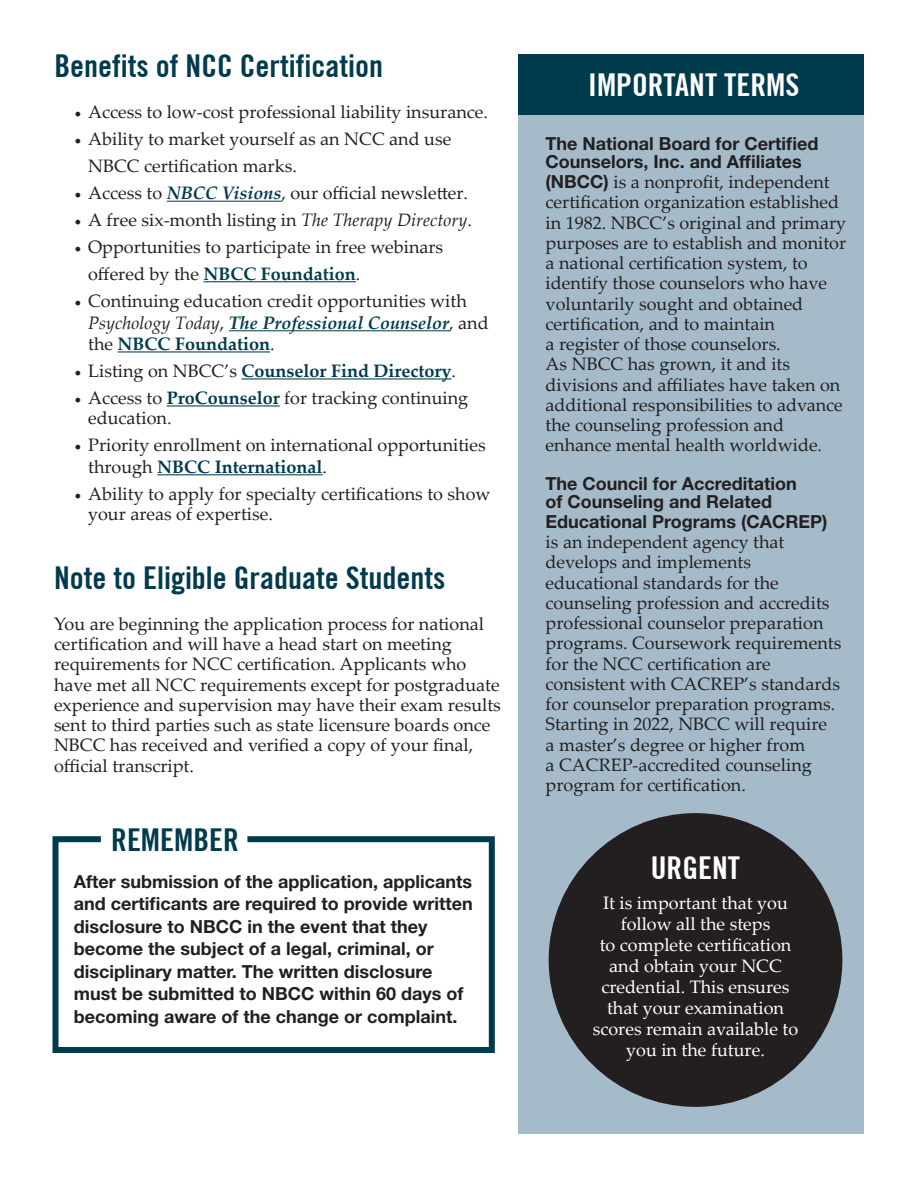
<style>
.page{position:relative;width:918px;height:1188px;background:#fff}
.page>*{position:absolute;margin:0;border:0;box-sizing:border-box;transform-origin:0 0}
.t1{font:700 condensed 31.5px "Trade Gothic No.20";color:#003b4d}
.t2{font:700 condensed 31.5px "Trade Gothic No.20";color:#fff}
.t3{font:18px/20.2px "Palatino Linotype";color:#231f20}
.t4{font:700 18px/22.5px "Helvetica Neue LT Std";color:#231f20}
.t5{font:18px/21px "Palatino Linotype";color:#fff;text-align:center}
.t6{font:700 18px "Palatino Linotype";color:#003b4d}
.s1{font-family:"Minion Pro"}
.s2{font-weight:700;font-style:italic;color:#003b4d}
.s3{font-style:italic}
.s4{font-weight:700;color:#003b4d}
.s5{font-family:"Minion Pro";font-weight:400;color:#231f20}
.s6{font-weight:400;color:#231f20}
.s7{font-family:"Helvetica Neue LT Std";font-weight:700}
</style>
<div class="page">
<hr style="left:167px;top:201px;width:114px;height:1px;background:#003b4d">
<hr style="left:203px;top:281px;width:153px;height:1px;background:#003b4d">
<hr style="left:229px;top:330px;width:220px;height:1px;background:#003b4d">
<hr style="left:118px;top:351px;width:152px;height:1px;background:#003b4d">
<hr style="left:242px;top:378px;width:210px;height:1px;background:#003b4d">
<hr style="left:167px;top:405px;width:113px;height:1px;background:#003b4d">
<hr style="left:157px;top:474px;width:166px;height:1px;background:#003b4d">
<div style="left:519px;top:54px;width:345px;height:62px;background:#003b4d"></div>
<div style="left:519px;top:116px;width:345px;height:1018px;background:#a5bbc9"></div>
<div style="left:549px;top:813px;width:293px;height:294px;background:#231f20;border-radius:50%"></div>
<svg style="left:52px;top:836px;width:443px;height:217px"></svg>
<p class="t1" style="left:54px;top:46px;width:330px">Benefits of NCC Certification</p>
<p class="t3" style="left:75px;top:101px;width:415px"><span class="s1">•</span> Access to low-cost professional liability insurance.</p>
<p class="t3" style="left:88px;top:125px;width:365px;line-height:27px;text-indent:-14px"><span class="s1">•</span> Ability to market yourself as an NCC and use<br>NBCC certification marks.</p>
<p class="t3" style="left:75px;top:182px;width:395px"><span class="s1">•</span> Access to <span class="s2">NBCC Visions</span>, our official newsletter.</p>
<p class="t3" style="left:75px;top:209px;width:399px"><span class="s1">•</span> A free six-month listing in <span class="s3">The Therapy Directory</span>.</p>
<p class="t3" style="left:88px;top:233px;width:357px;line-height:27px;text-indent:-14px"><span class="s1">•</span> Opportunities to participate in free webinars offered by the <span class="s4">NBCC Foundation</span>.</p>
<p class="t3" style="left:88px;top:289px;width:402px;line-height:21.6px;text-indent:-14px"><span class="s1">•</span> Continuing education credit opportunities with<br><span class="s3">Psychology Today</span>, <span class="s2">The Professional Counselor</span>, and the <span class="s4">NBCC Foundation</span>.</p>
<p class="t6" style="left:75px;top:358px;width:383px"><span class="s5">•</span> <span class="s6">Listing on NBCC’s</span> Counselor Find Directory<span class="s6">.</span></p>
<p class="t3" style="left:88px;top:387px;width:382px;text-indent:-14px"><span class="s1">•</span> Access to <span class="s4">ProCounselor</span> for tracking continuing education.</p>
<p class="t3" style="left:88px;top:434px;width:399px;line-height:21.6px;text-indent:-14px"><span class="s1">•</span> Priority enrollment on international opportunities through <span class="s4">NBCC International</span>.</p>
<p class="t3" style="left:88px;top:483px;width:404px;text-indent:-14px"><span class="s1">•</span> Ability to apply for specialty certifications to show your areas of expertise.</p>
<p class="t1" style="left:54px;top:558px;width:393px">Note to Eligible Graduate Students</p>
<p class="t3" style="left:54px;top:613px;width:448px">You are beginning the application process for national certification and will have a head start on meeting requirements for NCC certification. Applicants who have met all NCC requirements except for postgraduate experience and supervision may have their exam results sent to third parties such as state licensure boards once NBCC has received and verified a copy of your final, official transcript.</p>
<p class="t1" style="left:111px;top:821px;width:129px">REMEMBER</p>
<p class="t4" style="left:74px;top:870px;width:401px">After submission of the application, applicants and certificants are required to provide written disclosure to NBCC in the event that they become the subject of a legal, criminal, or disciplinary matter. The written disclosure must be submitted to NBCC within 60 days of becoming aware of the change or complaint.</p>
<p class="t2" style="left:588px;top:65px;width:213px">IMPORTANT TERMS</p>
<p class="t4" style="left:546px;top:134px;width:274px;line-height:18px">The National Board for Certified<br>Counselors, Inc. and Affiliates</p>
<p class="t3" style="left:546px;top:171px;width:302px"><span class="s7">(NBCC)</span> is a nonprofit, independent certification organization established in 1982. NBCC’s original and primary purposes are to establish and monitor a national certification system, to identify those counselors who have voluntarily sought and obtained certification, and to maintain<br>a register of those counselors.<br>As NBCC has grown, it and its divisions and affiliates have taken on additional responsibilities to advance the counseling profession and enhance mental health worldwide.</p>
<p class="t4" style="left:546px;top:474px;width:253px;line-height:18px">The Council for Accreditation of Counseling and Related</p>
<p class="t3" style="left:546px;top:511px;width:297px"><span class="s7">Educational Programs (CACREP) </span>is an independent agency that develops and implements educational standards for the counseling profession and accredits professional counselor preparation programs. Coursework requirements for the NCC certification are consistent with CACREP’s standards for counselor preparation programs.<br>Starting in 2022, NBCC will require<br>a master’s degree or higher from<br>a CACREP-accredited counseling program for certification.</p>
<p class="t2" style="left:651px;top:849px;width:91px">URGENT</p>
<p class="t5" style="left:603px;top:892px;width:186px">It is important that you follow all the steps</p>
<p class="t5" style="left:593px;top:934px;width:207px">to complete certification and obtain your NCC credential. This ensures that your examination scores remain available to you in the future.</p>
</div>
